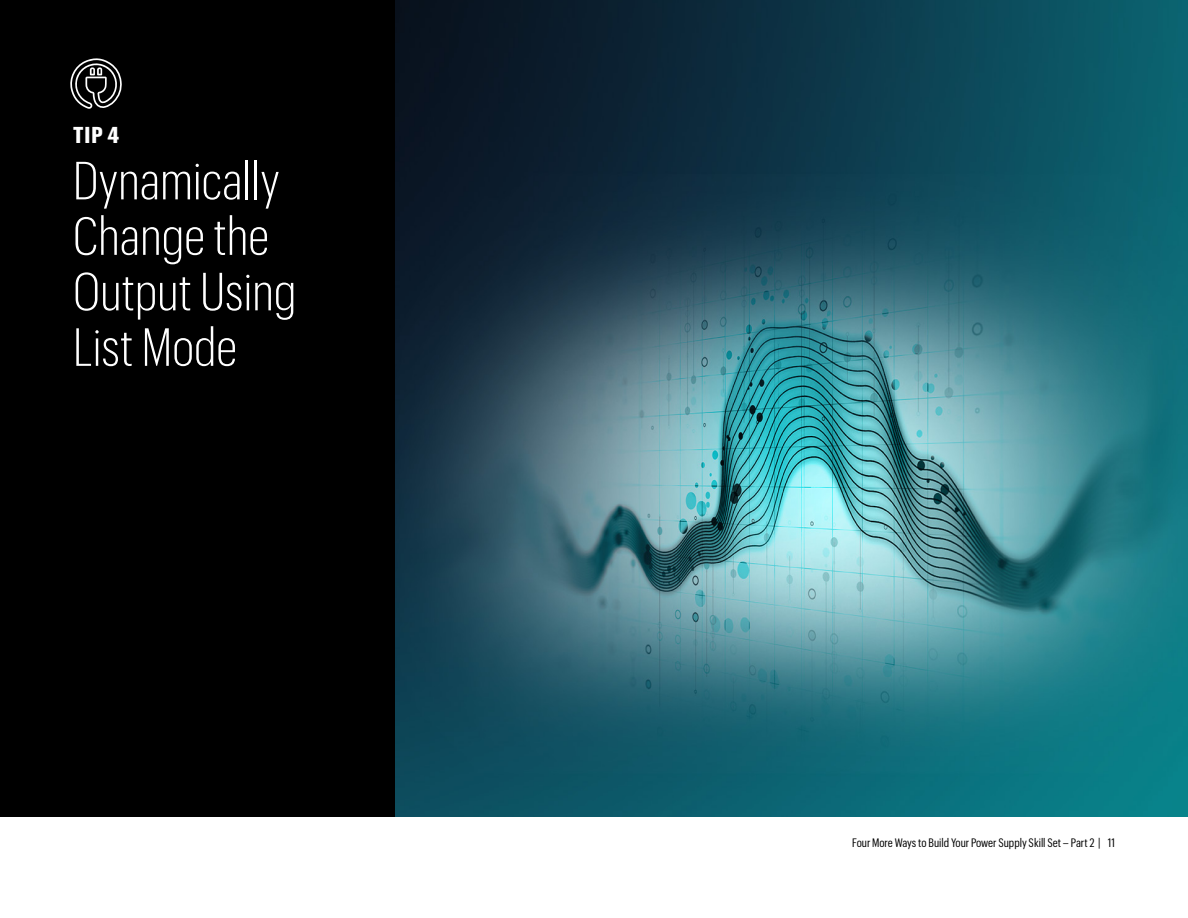
<style>
.page{position:relative;width:1188px;height:918px;background:#fff}
.page>*{position:absolute;margin:0;border:0;box-sizing:border-box;transform-origin:0 0}
.t1{font:300 52.5px/55.5px "Graphik Cond";letter-spacing:.01em;color:#fff}
.t2{font:700 22.5px "Graphik Cond";color:#fff}
.t3{font:12px "Graphik Cond";color:#000}
</style>
<div class="page">
<img style="left:394px;top:0;width:794px;height:817px">
<div style="left:0;top:0;width:394px;height:817px;background:#000"></div>
<svg style="left:70px;top:58px;width:52px;height:51px"></svg>
<h2 class="t2" style="left:73px;top:118px;width:48px">TIP 4</h2>
<h1 class="t1" style="left:73px;top:150px;width:224px">Dynamically<br>Change the<br>Output Using<br>List Mode</h1>
<p class="t3" style="left:852px;top:835px;width:264px">Four More Ways to Build Your Power Supply Skill Set – Part 2 | 11</p>
</div>
